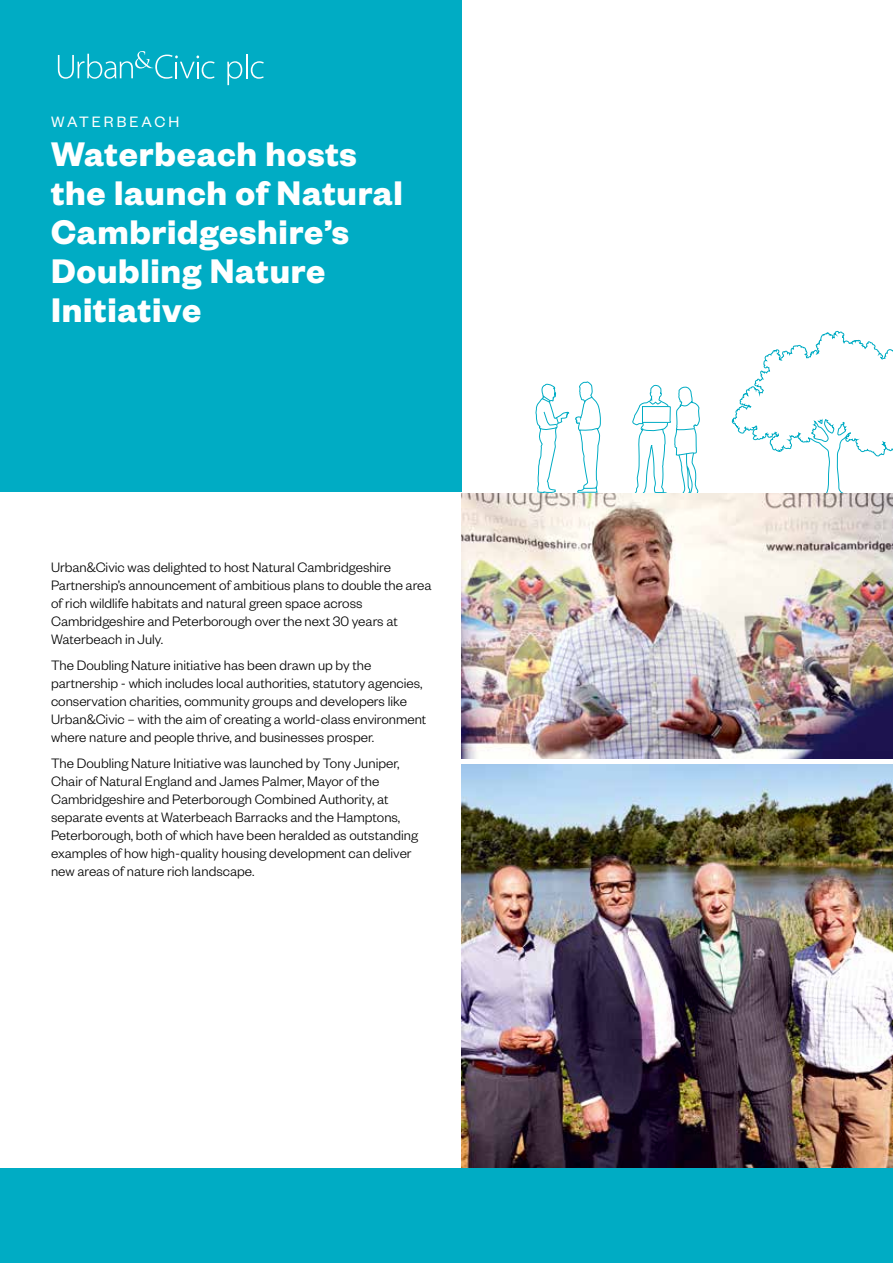
<style>
.page{position:relative;width:893px;height:1263px;background:#fff}
.page>*{position:absolute;margin:0;border:0;box-sizing:border-box;transform-origin:0 0}
.t1{font:700 37.5px/39px "Founders Grotesk";letter-spacing:.02em;color:#fff}
.t2{font:16.5px "Founders Grotesk";letter-spacing:.18em;color:#fff}
.t3{font:300 15px/18px "Founders Grotesk";color:#000}
</style>
<div class="page">
<svg style="left:731px;top:330px;width:162px;height:163px"></svg>
<svg style="left:535px;top:384px;width:34px;height:109px"></svg>
<svg style="left:575px;top:382px;width:26px;height:111px"></svg>
<svg style="left:632px;top:385px;width:68px;height:108px"></svg>
<img style="left:461px;top:764px;width:432px;height:404px">
<div style="left:0;top:0;width:461px;height:492px;background:#00acc4"></div>
<svg style="left:58px;top:51px;width:157px;height:28px"></svg>
<svg style="left:227px;top:54px;width:37px;height:31px"></svg>
<div style="left:0;top:1168px;width:893px;height:95px;background:#00acc4"></div>
<img style="left:461px;top:493px;width:432px;height:266px">
<p class="t2" style="left:51px;top:112px;width:130px">WATERBEACH</p>
<h1 class="t1" style="left:51px;top:133px;width:353px">Waterbeach hosts the launch of Natural<br>Cambridgeshire’s<br>Doubling Nature<br>Initiative</h1>
<p class="t3" style="left:51px;top:557px;width:382px">Urban&amp;Civic was delighted to host Natural Cambridgeshire Partnership’s announcement of ambitious plans to double the area of rich wildlife habitats and natural green space across Cambridgeshire and Peterborough over the next 30 years at Waterbeach in July.</p>
<p class="t3" style="left:51px;top:655px;width:377px">The Doubling Nature initiative has been drawn up by the partnership - which includes local authorities, statutory agencies, conservation charities, community groups and developers like Urban&amp;Civic – with the aim of creating a world-class environment where nature and people thrive, and businesses prosper.</p>
<p class="t3" style="left:51px;top:754px;width:369px">The Doubling Nature Initiative was launched by Tony Juniper, Chair of Natural England and James Palmer, Mayor of the Cambridgeshire and Peterborough Combined Authority, at separate events at Waterbeach Barracks and the Hamptons, Peterborough, both of which have been heralded as outstanding examples of how high-quality housing development can deliver new areas of nature rich landscape.</p>
</div>
